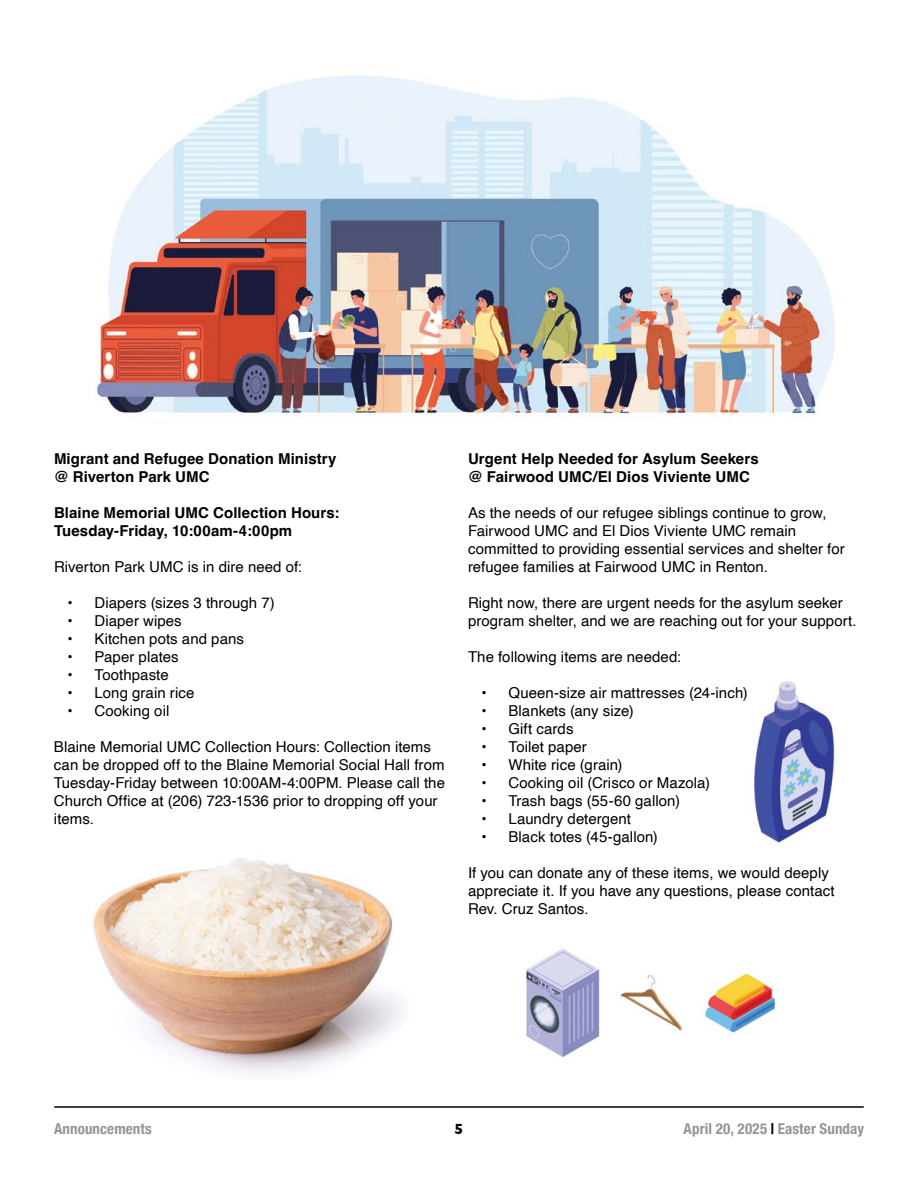
<style>
.page{position:relative;width:918px;height:1188px;background:#fff}
.page>*{position:absolute;margin:0;border:0;box-sizing:border-box;transform-origin:0 0}
.t1{font:15px/18px "Helvetica";letter-spacing:.005em;color:#000}
.t2{font:700 15px/18px "Helvetica";letter-spacing:.005em;color:#000}
.t3{font:700 condensed 15px "Helvetica Neue LT Std";letter-spacing:.01em;color:#939598}
.t4{font:700 condensed 15px "Helvetica Neue";letter-spacing:.01em;color:#939598}
.t5{font:700 15px "Gill Sans";color:#000}
.s1{color:#000}
</style>
<div class="page">
<hr style="left:55px;top:1106px;width:808px;height:2px;background:#000">
<img style="left:753px;top:681px;width:82px;height:164px">
<img style="left:95px;top:75px;width:740px;height:343px">
<img style="left:93px;top:858px;width:309px;height:216px">
<img style="left:526px;top:949px;width:252px;height:109px">
<p class="t2" style="left:54px;top:451px;width:284px">Migrant and Refugee Donation Ministry @ Riverton Park UMC</p>
<p class="t2" style="left:54px;top:505px;width:287px">Blaine Memorial UMC Collection Hours:<br>Tuesday-Friday, 10:00am-4:00pm</p>
<p class="t1" style="left:54px;top:558px;width:250px">Riverton Park UMC is in dire need of:</p>
<p class="t1" style="left:68px;top:594px;width:209px">• Diapers (sizes 3 through 7)</p>
<p class="t1" style="left:68px;top:612px;width:116px">• Diaper wipes</p>
<p class="t1" style="left:68px;top:630px;width:178px">• Kitchen pots and pans</p>
<p class="t1" style="left:68px;top:648px;width:113px">• Paper plates</p>
<p class="t1" style="left:68px;top:666px;width:103px">• Toothpaste</p>
<p class="t1" style="left:68px;top:684px;width:128px">• Long grain rice</p>
<p class="t1" style="left:68px;top:702px;width:103px">• Cooking oil</p>
<p class="t1" style="left:54px;top:738px;width:393px">Blaine Memorial UMC Collection Hours: Collection items can be dropped off to the Blaine Memorial Social Hall from Tuesday-Friday between 10:00AM-4:00PM. Please call the Church Office at (206) 723-1536 prior to dropping off your items.</p>
<p class="t2" style="left:468px;top:451px;width:292px">Urgent Help Needed for Asylum Seekers @ Fairwood UMC/El Dios Viviente UMC</p>
<p class="t1" style="left:468px;top:504px;width:378px">As the needs of our refugee siblings continue to grow, Fairwood UMC and El Dios Viviente UMC remain committed to providing essential services and shelter for refugee families at Fairwood UMC in Renton.</p>
<p class="t1" style="left:468px;top:594px;width:390px">Right now, there are urgent needs for the asylum seeker program shelter, and we are reaching out for your support.</p>
<p class="t1" style="left:468px;top:648px;width:215px">The following items are needed:</p>
<p class="t1" style="left:482px;top:684px;width:268px">• Queen-size air mattresses (24-inch)</p>
<p class="t1" style="left:482px;top:702px;width:154px">• Blankets (any size)</p>
<p class="t1" style="left:482px;top:720px;width:94px">• Gift cards</p>
<p class="t1" style="left:482px;top:738px;width:107px">• Toilet paper</p>
<p class="t1" style="left:482px;top:756px;width:143px">• White rice (grain)</p>
<p class="t1" style="left:482px;top:774px;width:230px">• Cooking oil (Crisco or Mazola)</p>
<p class="t1" style="left:482px;top:792px;width:200px">• Trash bags (55-60 gallon)</p>
<p class="t1" style="left:482px;top:810px;width:151px">• Laundry detergent</p>
<p class="t1" style="left:482px;top:828px;width:178px">• Black totes (45-gallon)</p>
<p class="t1" style="left:468px;top:864px;width:368px">If you can donate any of these items, we would deeply appreciate it. If you have any questions, please contact<br>Rev. Cruz Santos.</p>
<p class="t4" style="left:54px;top:1116px;width:99px">Announcements</p>
<p class="t5" style="left:455px;top:1117px;width:10px">5</p>
<p class="t3" style="left:684px;top:1120px;width:182px">April 20, 2025 <span class="s1">|</span> Easter Sunday</p>
</div>
